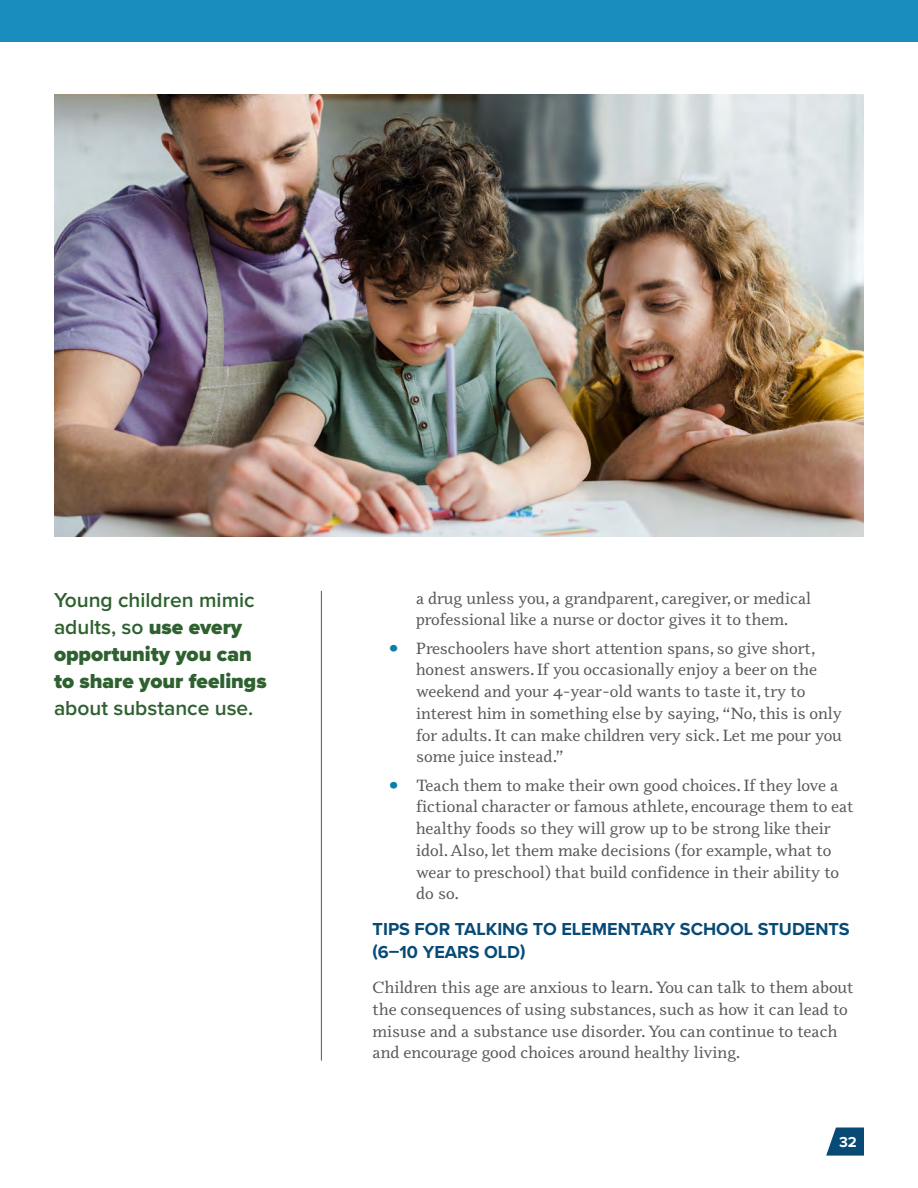
<style>
.page{position:relative;width:918px;height:1188px;background:#fff}
.page>*{position:absolute;margin:0;border:0;box-sizing:border-box;transform-origin:0 0}
.t1{font:600 21px/27px "Proxima Nova";color:#2e612f}
.t2{font:700 18px/22.5px "Proxima Nova";color:#074a75}
.t3{font:16.5px/21.8px "Odile";color:#57585a}
.t4{font:700 15px "Proxima Nova";color:#fff}
.s1{font-weight:900}
.s2{font-weight:900;font-size:25.5px;color:#097faa}
</style>
<div class="page">
<div style="left:0;top:0;width:918px;height:42px;background:#198dbe"></div>
<img style="left:54px;top:95px;width:810px;height:442px">
<hr style="left:321px;top:591px;width:1px;height:470px;background:#57585a">
<svg style="left:826px;top:1128px;width:38px;height:28px"></svg>
<p class="t1" style="left:54px;top:587px;width:214px">Young children mimic adults, so <span class="s1">use every opportunity you can to share your feelings </span>about substance use.</p>
<p class="t3" style="left:416px;top:586px;width:397px">a drug unless you, a grandparent, caregiver, or medical professional like a nurse or doctor gives it to them.</p>
<p class="t3" style="left:416px;top:636px;width:427px;text-indent:-27px"><span class="s2">•</span> Preschoolers have short attention spans, so give short, honest answers. If you occasionally enjoy a beer on the weekend and your 4-year-old wants to taste it, try to interest him in something else by saying, “No, this is only for adults. It can make children very sick. Let me pour you some juice instead.”</p>
<p class="t3" style="left:416px;top:773px;width:439px;text-indent:-27px"><span class="s2">•</span> Teach them to make their own good choices. If they love a fictional character or famous athlete, encourage them to eat healthy foods so they will grow up to be strong like their idol. Also, let them make decisions (for example, what to wear to preschool) that build confidence in their ability to do so.</p>
<h3 class="t2" style="left:373px;top:918px;width:479px">TIPS FOR TALKING TO ELEMENTARY SCHOOL STUDENTS (6–10 YEARS OLD)</h3>
<p class="t3" style="left:373px;top:976px;width:483px">Children this age are anxious to learn. You can talk to them about the consequences of using substances, such as how it can lead to misuse and a substance use disorder. You can continue to teach and encourage good choices around healthy living.</p>
<p class="t4" style="left:839px;top:1131px;width:19px">32</p>
</div>
